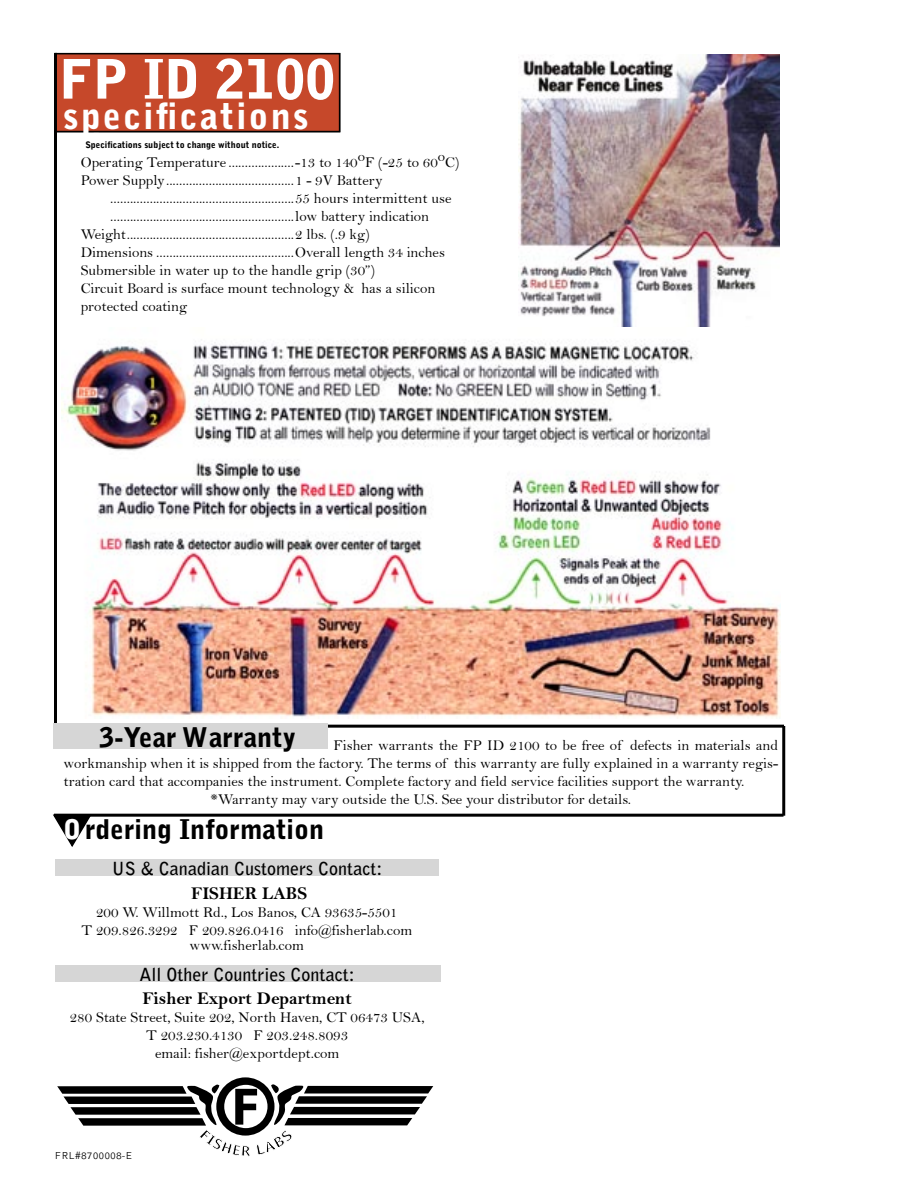
<style>
.page{position:relative;width:918px;height:1188px;background:#fff}
.page>*{position:absolute;margin:0;border:0;box-sizing:border-box;transform-origin:0 0}
.t1{font:900 54px "Bell Gothic";color:#fff}
.t2{font:900 36px "Bell Gothic";letter-spacing:.06em;color:#fff}
.t3{font:900 27px "Bell Gothic";color:#000}
.t4{font:700 18px "Bell Gothic";color:#000}
.t5{font:18px "Bell MT Bold";color:#000}
.t6{font:15px/18px "Bell";color:#000}
.t7{font:300 10.5px "Bell Gothic";color:#000}
.t8{font:900 9px "Bell Gothic";color:#000}
.s1{color:#fff}
</style>
<div class="page">
<img style="left:518px;top:54px;width:262px;height:273px">
<img style="left:62px;top:339px;width:718px;height:379px">
<div style="left:56px;top:54px;width:284px;height:78px;background:#c6482a"></div>
<div style="left:55px;top:53px;width:285px;height:79px;border:2px solid #000"></div>
<hr style="left:54px;top:53px;width:3px;height:692px;background:#000">
<div style="left:55px;top:859px;width:384px;height:16px;background:#d6d6d6"></div>
<hr style="left:55px;top:725px;width:729px;height:3px;background:#000">
<div style="left:53px;top:724px;width:275px;height:25px;background:#d6d6d6"></div>
<hr style="left:782px;top:726px;width:3px;height:90px;background:#000">
<hr style="left:54px;top:814px;width:730px;height:3px;background:#000">
<svg style="left:53px;top:814px;width:40px;height:33px"></svg>
<div style="left:55px;top:965px;width:385px;height:17px;background:#d6d6d6"></div>
<svg style="left:57px;top:1077px;width:376px;height:80px"></svg>
<p class="t1" style="left:59px;top:48px;width:277px">FP ID 2100</p>
<p class="t2" style="left:63px;top:95px;width:247px">specifications</p>
<p class="t6" style="left:81px;top:154px;width:380px">Operating Temperature ....................-13 to 140oF (-25 to 60oC)</p>
<p class="t6" style="left:81px;top:172px;width:303px">Power Supply .......................................1 - 9V Battery</p>
<p class="t6" style="left:110px;top:190px;width:343px">........................................................55 hours intermittent use</p>
<p class="t6" style="left:110px;top:208px;width:320px">........................................................low battery indication</p>
<p class="t6" style="left:81px;top:226px;width:290px">Weight ...................................................2 lbs. (.9 kg)</p>
<p class="t6" style="left:81px;top:244px;width:366px">Dimensions ..........................................Overall length 34 inches</p>
<p class="t6" style="left:81px;top:262px;width:296px">Submersible in water up to the handle grip (30”)</p>
<p class="t6" style="left:81px;top:280px;width:356px">Circuit Board is surface mount technology &amp; has a silicon protected coating</p>
<p class="t2" style="left:73px;top:92px;width:247px">spec fications</p>
<p class="t8" style="left:85px;top:139px;width:195px">Specifications subject to change without notice.</p>
<p class="t3" style="left:99px;top:721px;width:198px">3-Year Warranty</p>
<p class="t6" style="left:64px;top:754px;width:716px">workmanship when it is shipped from the factory. The terms of this warranty are fully explained in a warranty regis&shy;tration card that accompanies the instrument. Complete factory and field service facilities support the warranty.</p>
<p class="t6" style="left:211px;top:790px;width:422px">*Warranty may vary outside the U.S. See your distributor for details.</p>
<p class="t6" style="left:334px;top:736px;width:446px">Fisher warrants the FP ID 2100 to be free of defects in materials and</p>
<p class="t3" style="left:63px;top:814px;width:263px"><span class="s1">O</span>rdering Information</p>
<p class="t4" style="left:112px;top:857px;width:272px">US &amp; Canadian Customers Contact:</p>
<p class="t5" style="left:191px;top:883px;width:117px">FISHER LABS</p>
<p class="t6" style="left:96px;top:903px;width:303px">200 W. Willmott Rd., Los Banos, CA 93635-5501</p>
<p class="t6" style="left:81px;top:921px;width:332px">T 209.826.3292 F 209.826.0416 info@fisherlab.com</p>
<p class="t6" style="left:190px;top:936px;width:116px">www.fisherlab.com</p>
<p class="t4" style="left:140px;top:963px;width:217px">All Other Countries Contact:</p>
<p class="t5" style="left:142px;top:987px;width:211px">Fisher Export Department</p>
<p class="t6" style="left:70px;top:1008px;width:356px">280 State Street, Suite 202, North Haven, CT 06473 USA,</p>
<p class="t6" style="left:146px;top:1026px;width:204px">T 203.230.4130 F 203.248.8093</p>
<p class="t6" style="left:155px;top:1044px;width:186px">email: fisher@exportdept.com</p>
<p class="t7" style="left:55px;top:1150px;width:79px">FRL#8700008-E</p>
</div>
